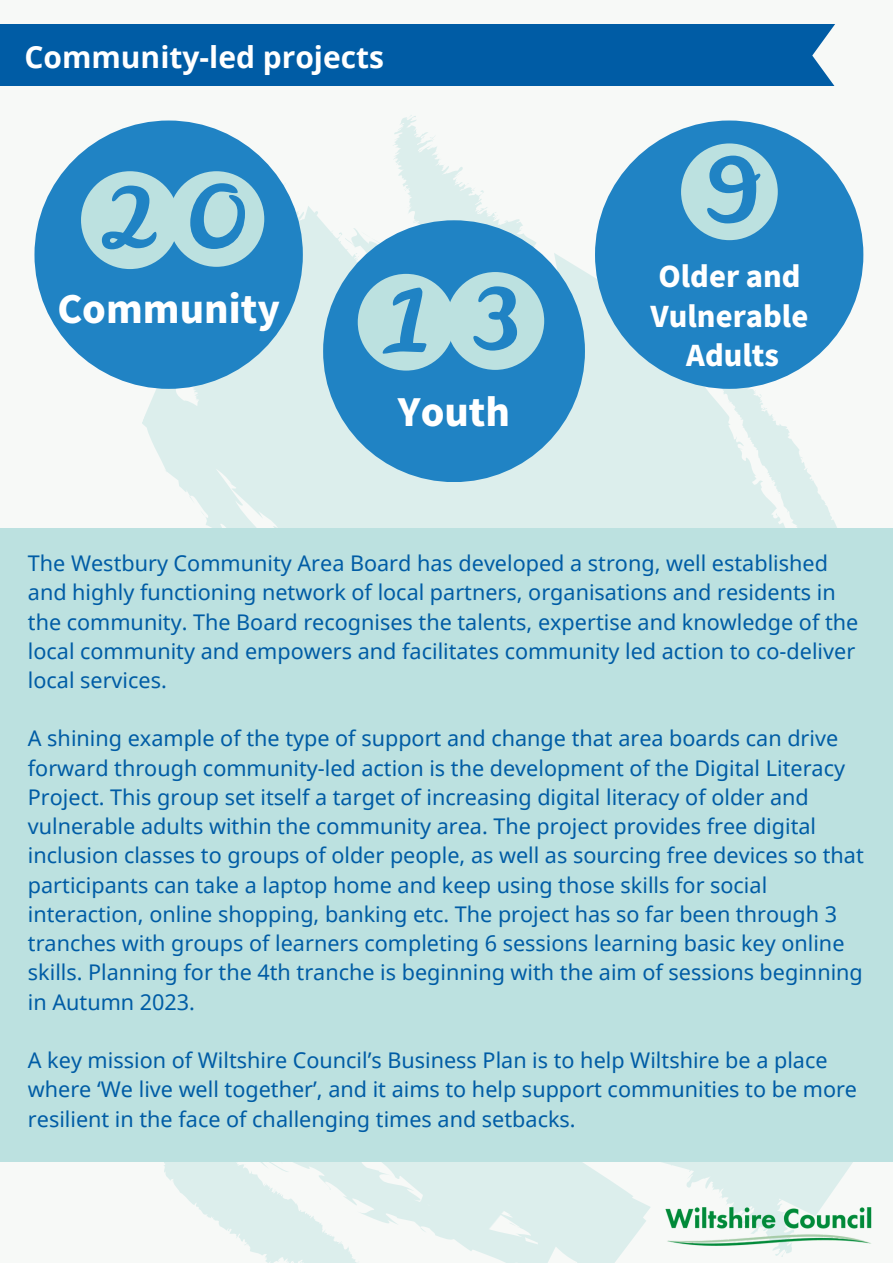
<style>
.page{position:relative;width:893px;height:1264px;background:#fff}
.page>*{position:absolute;margin:0;border:0;box-sizing:border-box;transform-origin:0 0}
.t1{font:900 37.35px "Noto Sans JP";color:#fff}
.t2{font:700 30px "Noto Sans";color:#fff}
.t3{font:900 28.5px "Noto Sans JP";color:#fff}
.t4{font:21.6px/29.2px "Noto Sans";color:#005ca5}
</style>
<div class="page">
<div style="left:0;top:0;width:892px;height:1262px;background:#f7f9f7"></div>
<svg style="left:68px;top:115px;width:796px;height:413px;fill:#dceeec"></svg>
<div style="left:595px;top:120px;width:268px;height:269px;background:#2083c4;border-radius:50%"></div>
<svg style="left:89px;top:1161px;width:798px;height:101px;fill:#dceeec"></svg>
<img style="left:665px;top:1207px;width:206px;height:38px">
<div style="left:0;top:25px;width:835px;height:61px;background:#005ca5"></div>
<div style="left:0;top:528px;width:892px;height:633px;background:#bce1e0"></div>
<div style="left:34px;top:120px;width:269px;height:269px;background:#2083c4;border-radius:50%"></div>
<div style="left:323px;top:220px;width:262px;height:262px;background:#2083c4;border-radius:50%"></div>
<svg style="left:358px;top:272px;width:186px;height:98px"></svg>
<svg style="left:681px;top:143px;width:96px;height:97px"></svg>
<svg style="left:81px;top:171px;width:184px;height:98px"></svg>
<p class="t2" style="left:24px;top:36px;width:361px">Community-led projects</p>
<p class="t1" style="left:57px;top:279px;width:224px">Community</p>
<p class="t1" style="left:398px;top:383px;width:114px">Youth</p>
<p class="t3" style="left:658px;top:254px;width:143px">Older and</p>
<p class="t3" style="left:650px;top:294px;width:159px">Vulnerable</p>
<p class="t3" style="left:686px;top:333px;width:94px">Adults</p>
<p class="t4" style="left:28px;top:548px;width:831px">The Westbury Community Area Board has developed a strong, well established and highly functioning network of local partners, organisations and residents in the community. The Board recognises the talents, expertise and knowledge of the local community and empowers and facilitates community led action to co-deliver local services.</p>
<p class="t4" style="left:28px;top:723px;width:837px">A shining example of the type of support and change that area boards can drive forward through community-led action is the development of the Digital Literacy Project. This group set itself a target of increasing digital literacy of older and vulnerable adults within the community area. The project provides free digital inclusion classes to groups of older people, as well as sourcing free devices so that participants can take a laptop home and keep using those skills for social interaction, online shopping, banking etc. The project has so far been through 3 tranches with groups of learners completing 6 sessions learning basic key online skills. Planning for the 4th tranche is beginning with the aim of sessions beginning in Autumn 2023.</p>
<p class="t4" style="left:28px;top:1045px;width:830px">A key mission of Wiltshire Council’s Business Plan is to help Wiltshire be a place where ‘We live well together’, and it aims to help support communities to be more resilient in the face of challenging times and setbacks.</p>
</div>
